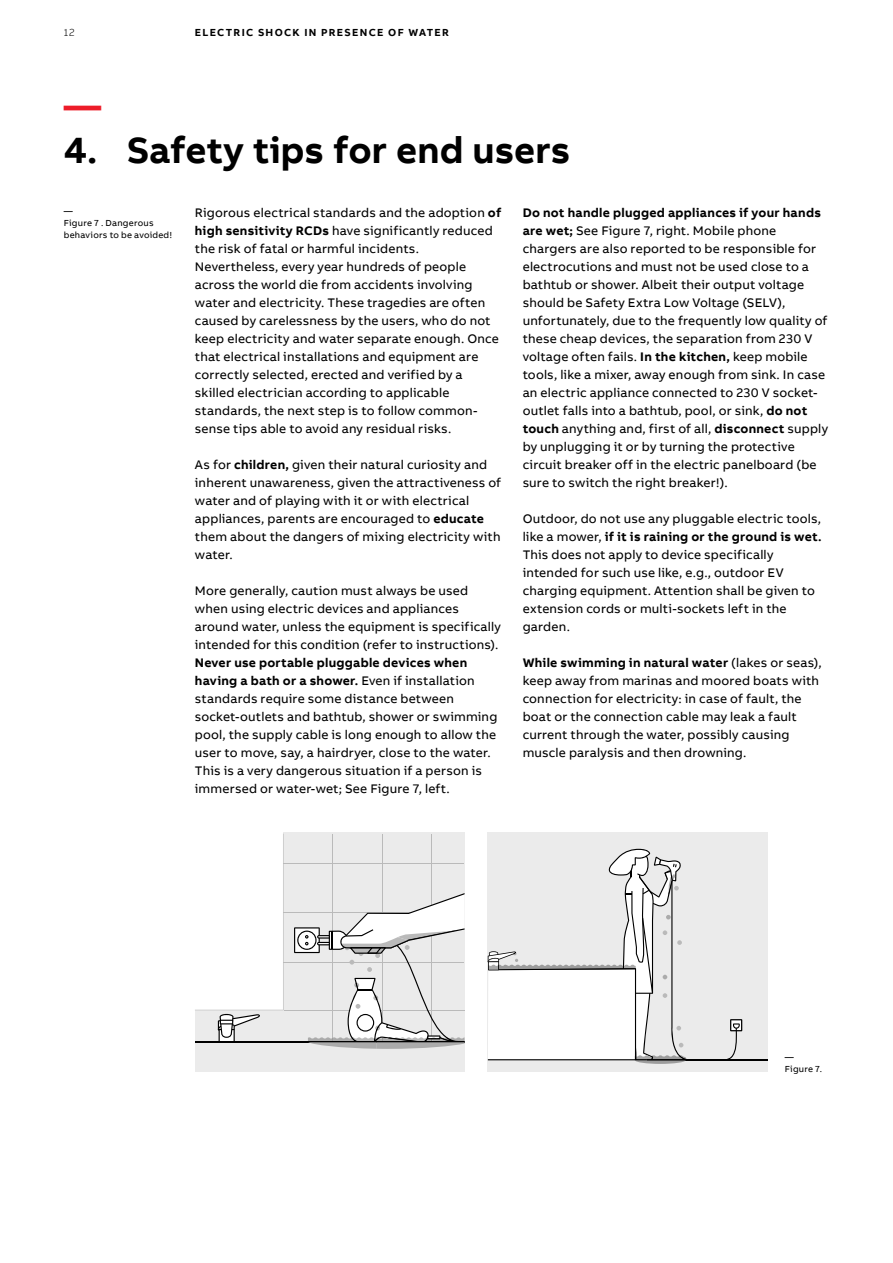
<style>
.page{position:relative;width:893px;height:1263px;background:#fff}
.page>*{position:absolute;margin:0;border:0;box-sizing:border-box;transform-origin:0 0}
.t1{font:700 37.5px "AB Bvoice";color:#000}
.t2{font:700 37.5px "AB Bvoice";color:#ed1c29}
.t3{font:12.75px/18px "AB Bvoice";letter-spacing:.015em;color:#000}
.t4{font:700 10.5px "AB Bvoice";letter-spacing:.125em;color:#000}
.t5{font:300 10.5px "AB Bvoice";color:#000}
.t6{font:9px/12px "AB Bvoice";letter-spacing:.025em;color:#000}
.s1{font-weight:700}
</style>
<div class="page">
<div style="left:283px;top:833px;width:182px;height:239px;background:#ebebeb"></div>
<div style="left:195px;top:1010px;width:181px;height:62px;background:#ebebeb"></div>
<hr style="left:332px;top:834px;width:1px;height:207px;background:#bababa">
<hr style="left:382px;top:834px;width:1px;height:207px;background:#bababa">
<hr style="left:432px;top:834px;width:1px;height:207px;background:#bababa">
<hr style="left:283px;top:962px;width:181px;height:1px;background:#bababa">
<hr style="left:284px;top:1010px;width:181px;height:1px;background:#bababa">
<hr style="left:283px;top:912px;width:181px;height:1px;background:#bababa">
<hr style="left:283px;top:863px;width:181px;height:1px;background:#bababa">
<svg style="left:195px;top:834px;width:89px;height:207px"></svg>
<hr style="left:195px;top:1041px;width:269px;height:1px;background:#000">
<svg style="left:294px;top:893px;width:171px;height:156px"></svg>
<div style="left:487px;top:833px;width:281px;height:239px;background:#ebebeb"></div>
<hr style="left:647px;top:1059px;width:121px;height:1px;background:#000">
<svg style="left:488px;top:849px;width:254px;height:215px"></svg>
<p class="t5" style="left:64px;top:26px;width:12px">12</p>
<p class="t4" style="left:195px;top:25px;width:256px">ELECTRIC SHOCK IN PRESENCE OF WATER</p>
<h1 class="t2" style="left:64px;top:81px;width:39px">—</h1>
<h1 class="t1" style="left:64px;top:126px;width:508px">4. Safety tips for end users</h1>
<p class="t3" style="left:195px;top:204px;width:308px">Rigorous electrical standards and the adoption <span class="s1">of high sensitivity RCDs</span> have significantly reduced the risk of fatal or harmful incidents.<br>Nevertheless, every year hundreds of people across the world die from accidents involving water and electricity. These tragedies are often caused by carelessness by the users, who do not keep electricity and water separate enough. Once that electrical installations and equipment are correctly selected, erected and verified by a skilled electrician according to applicable standards, the next step is to follow common&shy;sense tips able to avoid any residual risks.</p>
<p class="t3" style="left:195px;top:456px;width:308px">As for <span class="s1">children,</span> given their natural curiosity and inherent unawareness, given the attractiveness of water and of playing with it or with electrical appliances, parents are encouraged to <span class="s1">educate </span>them about the dangers of mixing electricity with water.</p>
<p class="t3" style="left:195px;top:582px;width:308px">More generally, caution must always be used when using electric devices and appliances around water, unless the equipment is specifically intended for this condition (refer to instructions).</p>
<p class="t3" style="left:195px;top:654px;width:304px"><span class="s1">Never use portable pluggable devices when having a bath or a shower.</span> Even if installation standards require some distance between socket-outlets and bathtub, shower or swimming pool, the supply cable is long enough to allow the user to move, say, a hairdryer, close to the water.<br>This is a very dangerous situation if a person is immersed or water-wet; See Figure 7, left.</p>
<p class="t3" style="left:523px;top:204px;width:307px"><span class="s1">Do not handle plugged appliances if your hands are wet;</span> See Figure 7, right. Mobile phone chargers are also reported to be responsible for electrocutions and must not be used close to a bathtub or shower. Albeit their output voltage should be Safety Extra Low Voltage (SELV), unfortunately, due to the frequently low quality of these cheap devices, the separation from 230 V voltage often fails. <span class="s1">In the kitchen,</span> keep mobile tools, like a mixer, away enough from sink. In case an electric appliance connected to 230 V socket&shy;outlet falls into a bathtub, pool, or sink, <span class="s1">do not touch</span> anything and, first of all, <span class="s1">disconnect</span> supply by unplugging it or by turning the protective circuit breaker off in the electric panelboard (be sure to switch the right breaker!).</p>
<p class="t3" style="left:523px;top:510px;width:301px">Outdoor, do not use any pluggable electric tools, like a mower, <span class="s1">if it is raining or the ground is wet.<br></span>This does not apply to device specifically intended for such use like, e.g., outdoor EV charging equipment. Attention shall be given to extension cords or multi-sockets left in the garden.</p>
<p class="t3" style="left:523px;top:654px;width:301px"><span class="s1">While swimming in natural water</span> (lakes or seas), keep away from marinas and moored boats with connection for electricity: in case of fault, the boat or the connection cable may leak a fault current through the water, possibly causing muscle paralysis and then drowning.</p>
<p class="t6" style="left:64px;top:205px;width:110px">—<br>Figure 7 . Dangerous behaviors to be avoided!</p>
<p class="t6" style="left:785px;top:1051px;width:39px">—<br>Figure 7.</p>
</div>
